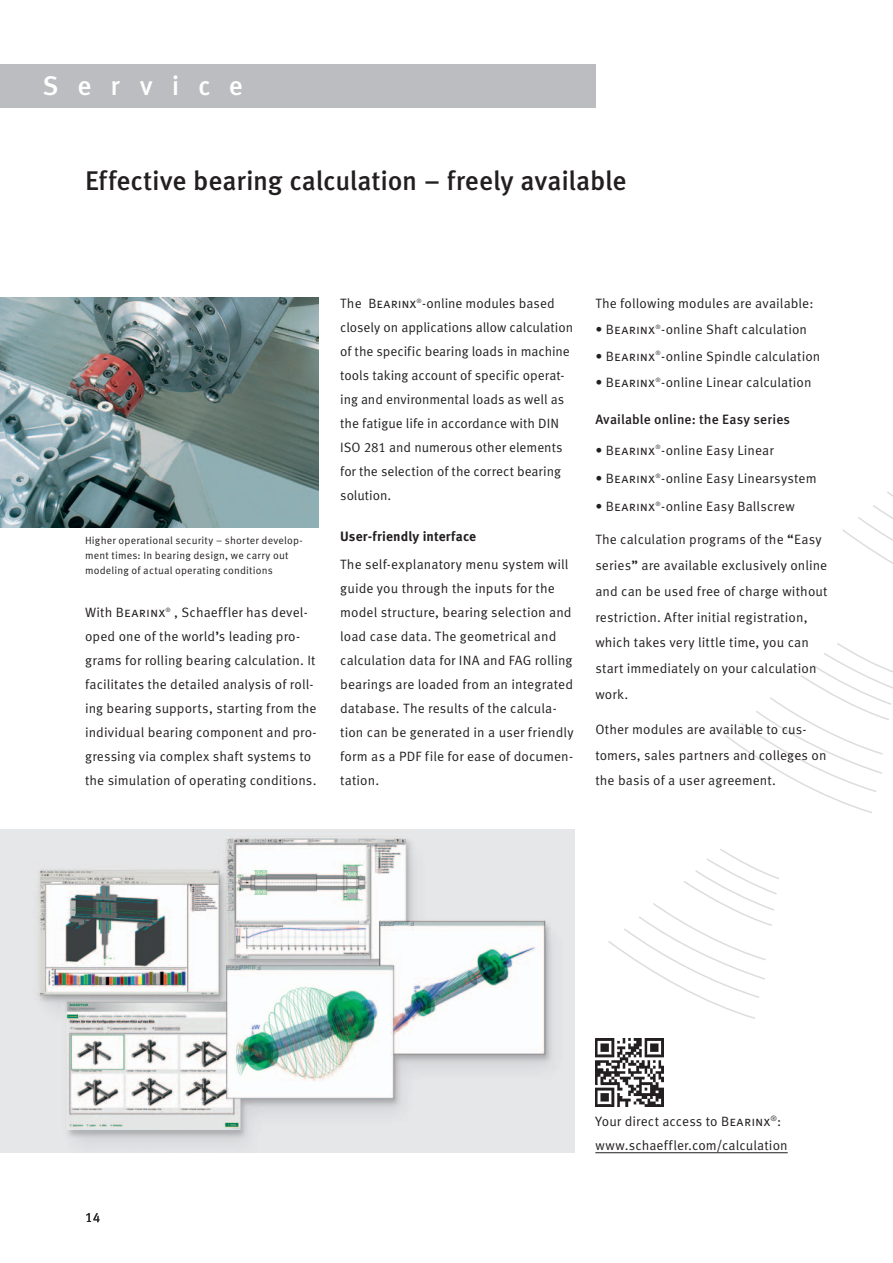
<style>
.page{position:relative;width:893px;height:1263px;background:#fff}
.page>*{position:absolute;margin:0;border:0;box-sizing:border-box;transform-origin:0 0}
.t1{font:500 27px "Schaeffler Meta";letter-spacing:-.01em;color:#231f20}
.t2{font:500 27px "Schaeffler Meta";letter-spacing:.695em;color:#fff}
.t3{font:13.5px/24px "Schaeffler Meta";letter-spacing:.005em;color:#231f20}
.t4{font:500 13.5px "Schaeffler Meta";letter-spacing:.01em;color:#231f20}
.t5{font:700 13.5px "Schaeffler Meta";letter-spacing:.01em;color:#231f20}
.t6{font:10.5px/15px "Schaeffler Meta";letter-spacing:.015em;color:#231f20}
.t7{font:6px "Schaeffler Meta";color:#231f20}
.s1{font-weight:500}
</style>
<div class="page">
<svg style="left:608px;top:492px;width:285px;height:662px"></svg>
<img style="left:0;top:829px;width:574px;height:323px">
<div style="left:0;top:64px;width:595px;height:43px;background:#bcbdc0"></div>
<img style="left:0;top:298px;width:319px;height:229px">
<hr style="left:595px;top:1152px;width:193px;height:1px;background:#231f20">
<img style="left:595px;top:1039px;width:68px;height:68px">
<h1 class="t2" style="left:43px;top:69px;width:202px">Service</h1>
<h1 class="t1" style="left:85px;top:164px;width:543px">Effective bearing calculation – freely available</h1>
<p class="t6" style="left:85px;top:533px;width:219px">Higher operational security – shorter develop&shy;ment times: In bearing design, we carry out modeling of actual operating conditions</p>
<p class="t3" style="left:85px;top:601px;width:82px">With Bearinx</p>
<p class="t7" style="left:166px;top:606px;width:7px">®</p>
<p class="t3" style="left:85px;top:601px;width:233px;text-indent:89px">, Schaeffler has devel&shy;oped one of the world<span class="s1">’</span>s leading pro&shy;grams for rolling bearing calculation. It facilitates the detailed analysis of roll&shy;ing bearing supports, starting from the individual bearing component and pro&shy;gressing via complex shaft systems to the simulation of operating conditions.</p>
<p class="t3" style="left:340px;top:291px;width:216px">The Bearinx -online modules based</p>
<p class="t7" style="left:417px;top:297px;width:7px">®</p>
<p class="t3" style="left:340px;top:315px;width:235px">closely on applications allow calculation of the specific bearing loads in machine tools taking account of specific operat&shy;ing and environmental loads as well as the fatigue life in accordance with DIN ISO 281 and numerous other elements for the selection of the correct bearing solution.</p>
<p class="t5" style="left:340px;top:528px;width:137px">User-friendly interface</p>
<p class="t3" style="left:340px;top:553px;width:235px">The self-explanatory menu system will guide you through the inputs for the model structure, bearing selection and load case data. The geometrical and calculation data for INA and FAG rolling bearings are loaded from an integrated database. The results of the calcula&shy;tion can be generated in a user friendly form as a PDF file for ease of documen&shy;tation.</p>
<p class="t3" style="left:595px;top:291px;width:220px">The following modules are available:</p>
<p class="t3" style="left:595px;top:318px;width:61px">• Bearinx</p>
<p class="t7" style="left:655px;top:323px;width:7px">®</p>
<p class="t3" style="left:661px;top:318px;width:147px">-online Shaft calculation</p>
<p class="t3" style="left:595px;top:344px;width:61px">• Bearinx</p>
<p class="t7" style="left:655px;top:350px;width:7px">®</p>
<p class="t3" style="left:661px;top:344px;width:161px">-online Spindle calculation</p>
<p class="t3" style="left:595px;top:370px;width:61px">• Bearinx</p>
<p class="t7" style="left:655px;top:376px;width:7px">®</p>
<p class="t3" style="left:661px;top:370px;width:152px">-online Linear calculation</p>
<p class="t4" style="left:595px;top:411px;width:196px">Available online: the Easy series</p>
<p class="t3" style="left:595px;top:438px;width:61px">• Bearinx</p>
<p class="t7" style="left:655px;top:444px;width:7px">®</p>
<p class="t3" style="left:661px;top:438px;width:114px">-online Easy Linear</p>
<p class="t3" style="left:595px;top:466px;width:61px">• Bearinx</p>
<p class="t7" style="left:655px;top:472px;width:7px">®</p>
<p class="t3" style="left:661px;top:466px;width:157px">-online Easy Linearsystem</p>
<p class="t3" style="left:595px;top:495px;width:61px">• Bearinx</p>
<p class="t7" style="left:655px;top:500px;width:7px">®</p>
<p class="t3" style="left:661px;top:495px;width:135px">-online Easy Ballscrew</p>
<p class="t3" style="left:595px;top:526px;width:234px;line-height:26px">The calculation programs of the <span class="s1">“</span>Easy series<span class="s1">”</span> are available exclusively online and can be used free of charge without restriction. After initial registration, which takes very little time, you can start immediately on your calculation work.</p>
<p class="t3" style="left:595px;top:716px;width:233px;line-height:26px">Other modules are available to cus&shy;tomers, sales partners and colleges on the basis of a user agreement.</p>
<p class="t3" style="left:85px;top:1205px;width:17px">14</p>
<p class="t3" style="left:595px;top:1109px;width:194px">Your direct access to Bearinx<sup>®</sup>: www.schaeffler.com/calculation</p>
</div>
